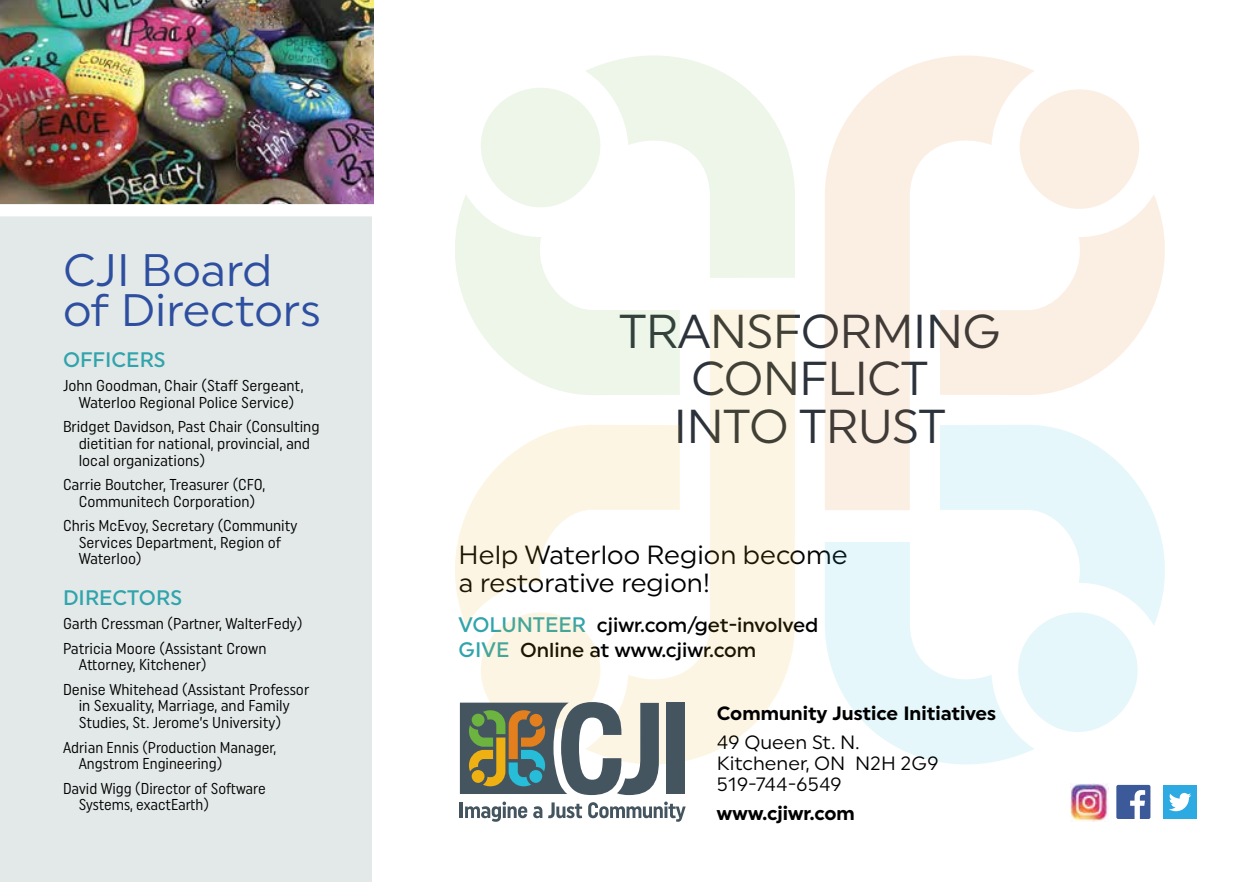
<style>
.page{position:relative;width:1260px;height:882px;background:#fff}
.page>*{position:absolute;margin:0;border:0;box-sizing:border-box;transform-origin:0 0}
.t1{font:47.6px/47.2px "Uniform";letter-spacing:-.02em;color:#2b323b;text-align:center}
.t2{font:45.5px/40.2px "Uniform";color:#2e4fa0}
.t3{font:26.25px/28px "Uniform";color:#000}
.t4{font:500 21px "Uniform";color:#30a4ac}
.t5{font:500 20.12px/24.5px "Uniform";color:#000}
.t6{font:19.25px/21px "Uniform";color:#000}
.t7{font:700 19.25px "Uniform";color:#000}
.t8{font:15.75px/16.6px "Uniform Condensed";color:#000}
.s1{font-size:21px;color:#30a4ac}
</style>
<div class="page">
<div style="left:0;top:0;width:372px;height:882px;background:#e3e9e8"></div>
<svg style="left:1035px;top:195px;width:130px;height:200px;fill:#fbefe4"></svg>
<svg style="left:825px;top:55px;width:210px;height:455px;fill:#fbefe4"></svg>
<svg style="left:940px;top:425px;width:225px;height:200px;fill:#e5f7fa"></svg>
<svg style="left:825px;top:542px;width:210px;height:223px;fill:#e5f7fa"></svg>
<div style="left:1018px;top:612px;width:120px;height:120px;background:#e5f7fa;border-radius:50%"></div>
<div style="left:1020px;top:89px;width:119px;height:120px;background:#fbefe4;border-radius:50%"></div>
<div style="left:481px;top:612px;width:119px;height:120px;background:#fdf5e3;border-radius:50%"></div>
<div style="left:481px;top:88px;width:119px;height:119px;background:#edf6e8;border-radius:50%"></div>
<svg style="left:455px;top:425px;width:130px;height:201px;fill:#fdf5e3"></svg>
<svg style="left:585px;top:310px;width:210px;height:456px;fill:#fdf5e3"></svg>
<svg style="left:455px;top:194px;width:225px;height:201px;fill:#edf6e8"></svg>
<svg style="left:585px;top:55px;width:210px;height:223px;fill:#edf6e8"></svg>
<img style="left:1070px;top:783px;width:39px;height:39px">
<div style="left:667px;top:703px;width:18px;height:91px;background:#455560"></div>
<hr style="left:460px;top:802px;width:3px;height:16px;background:#455560">
<svg style="left:465px;top:802px;width:62px;height:20px"></svg>
<svg style="left:533px;top:806px;width:9px;height:12px"></svg>
<svg style="left:548px;top:802px;width:34px;height:16px"></svg>
<svg style="left:588px;top:802px;width:98px;height:20px"></svg>
<svg style="left:460px;top:702px;width:199px;height:93px;background:#838b80"></svg>
<div style="left:1116px;top:785px;width:34px;height:34px;background:#3c5a99;border-radius:2px"></div>
<svg style="left:1130px;top:790px;width:15px;height:29px"></svg>
<div style="left:1163px;top:785px;width:34px;height:34px;background:#2caae1"></div>
<svg style="left:1169px;top:793px;width:22px;height:18px"></svg>
<img style="left:0;top:0;width:373px;height:204px">
<div style="left:0;top:204px;width:383px;height:12px;background:#fff"></div>
<h2 class="t2" style="left:63px;top:249px;width:259px">CJI Board of Directors</h2>
<h3 class="t4" style="left:63px;top:347px;width:104px">OFFICERS</h3>
<p class="t8" style="left:63px;top:377px;width:242px;text-align:center">John Goodman, Chair (Staff Sergeant,<br>Waterloo Regional Police Service)</p>
<p class="t8" style="left:79px;top:418px;width:242px;text-indent:-16px">Bridget Davidson, Past Chair (Consulting dietitian for national, provincial, and local organizations)</p>
<p class="t8" style="left:63px;top:476px;width:204px;text-align:center">Carrie Boutcher, Treasurer (CFO,<br>Communitech Corporation)</p>
<p class="t8" style="left:79px;top:517px;width:220px;text-indent:-16px">Chris McEvoy, Secretary (Community<br>Services Department, Region of<br>Waterloo)</p>
<h3 class="t4" style="left:63px;top:585px;width:121px">DIRECTORS</h3>
<p class="t8" style="left:63px;top:611px;width:241px;line-height:24.5px">Garth Cressman (Partner, WalterFedy)<br>Patricia Moore (Assistant Crown</p>
<p class="t8" style="left:63px;top:652px;width:248px;line-height:24.5px;text-indent:16px">Attorney, Kitchener)<br>Denise Whitehead (Assistant Professor</p>
<p class="t8" style="left:79px;top:697px;width:212px">in Sexuality, Marriage, and Family<br>Studies, St. Jerome’s University)</p>
<p class="t8" style="left:79px;top:738px;width:199px;text-indent:-16px">Adrian Ennis (Production Manager,<br>Angstrom Engineering)</p>
<p class="t8" style="left:79px;top:780px;width:189px;text-indent:-16px">David Wigg (Director of Software<br>Systems, exactEarth)</p>
<h1 class="t1" style="left:619px;top:307px;width:384px">TRANSFORMING<br>CONFLICT<br>INTO TRUST</h1>
<h3 class="t3" style="left:459px;top:540px;width:390px">Help Waterloo Region become a restorative region!</h3>
<p class="t5" style="left:459px;top:613px;width:361px"><span class="s1">VOLUNTEER</span> cjiwr.com/get-involved<br><span class="s1">GIVE</span> Online at www.cjiwr.com</p>
<p class="t7" style="left:717px;top:702px;width:281px">Community Justice Initiatives</p>
<p class="t6" style="left:717px;top:731px;width:223px">49 Queen St. N.<br>Kitchener, ON N2H 2G9<br>519-744-6549</p>
<p class="t7" style="left:717px;top:802px;width:139px">www.cjiwr.com</p>
</div>
